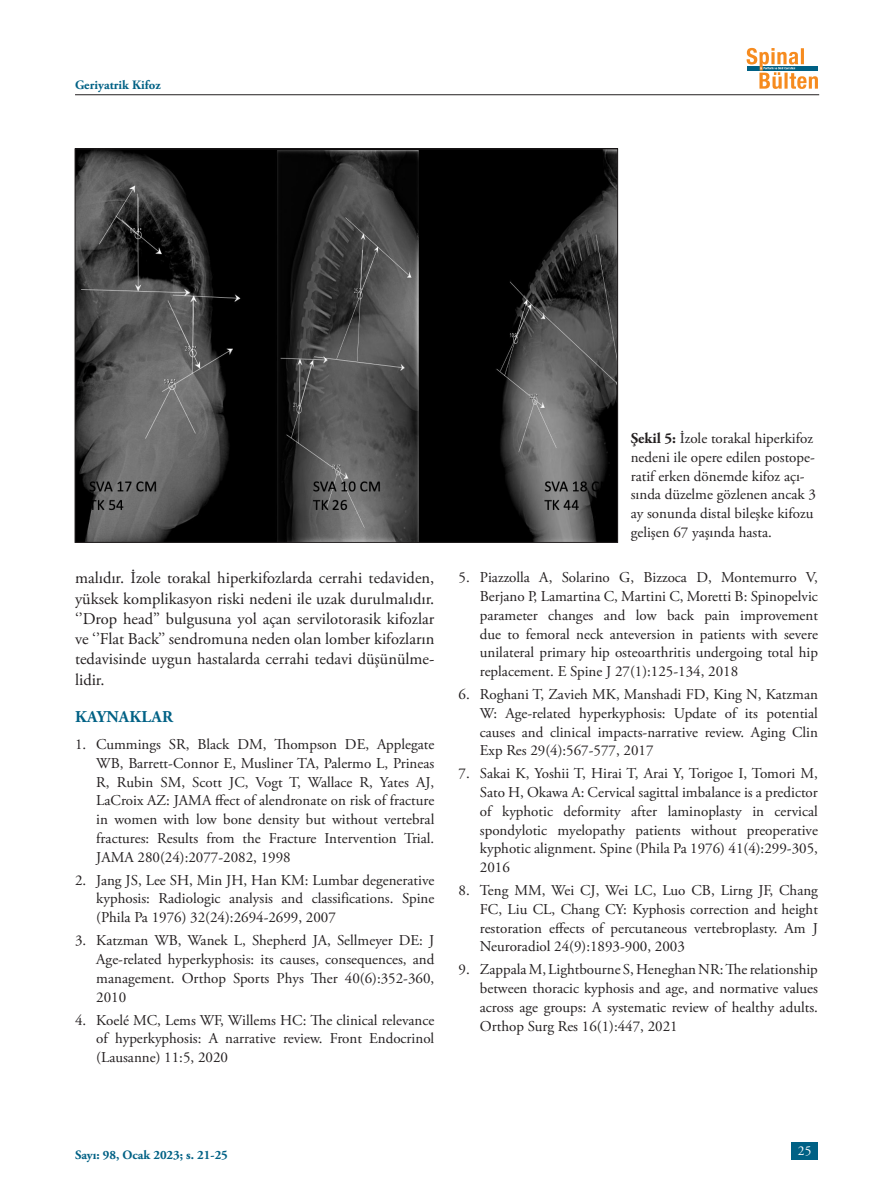
<style>
.page{position:relative;width:893px;height:1191px;background:#fff}
.page>*{position:absolute;margin:0;border:0;box-sizing:border-box;transform-origin:0 0}
.t1{font:16.5px/20.2px "Adobe Garamond Pro";color:#231f20;text-align:justify}
.t2{font:700 16.5px "Adobe Garamond Pro";letter-spacing:.015em;color:#006185}
.Liste_Paragraf{font:15px/18.8px "Adobe Garamond Pro";color:#231f20;text-align:justify}
.t3{font:13.5px "Adobe Garamond Pro";color:#fff}
.t4{font:700 12.75px "Adobe Garamond Pro";color:#006185}
.s1{font-weight:700}
</style>
<div class="page">
<div style="left:791px;top:1141px;width:27px;height:18px;background:#006185"></div>
<hr style="left:75px;top:94px;width:744px;height:1px;background:#231f20">
<svg style="left:747px;top:48px;width:71px;height:41px"></svg>
<img style="left:77px;top:150px;width:539px;height:391px">
<p class="t4" style="left:75px;top:77px;width:87px">Geriyatrik Kifoz</p>
<p class="t1" style="left:75px;top:568px;width:361px">malıdır. İzole torakal hiperkifozlarda cerrahi tedaviden, yüksek komplikasyon riski nedeni ile uzak durulmalıdır. ‘’Drop head’’ bulgusuna yol açan servilotorasik kifozlar ve ‘’Flat Back’’ sendromuna neden olan lomber kifozların tedavisinde uygun hastalarda cerrahi tedavi düşünülme&shy;lidir.</p>
<p class="t2" style="left:75px;top:707px;width:99px">KAYNAKLAR</p>
<p class="Liste_Paragraf" style="left:96px;top:735px;width:340px;text-indent:-21px">1. Cummings SR, Black DM, Thompson DE, Applegate WB, Barrett-Connor E, Musliner TA, Palermo L, Prineas R, Rubin SM, Scott JC, Vogt T, Wallace R, Yates AJ, LaCroix AZ: JAMA ffect of alendronate on risk of fracture in women with low bone density but without vertebral fractures: Results from the Fracture Intervention Trial.<br>JAMA 280(24):2077-2082, 1998</p>
<p class="Liste_Paragraf" style="left:96px;top:871px;width:340px;text-indent:-21px">2. Jang JS, Lee SH, Min JH, Han KM: Lumbar degenerative kyphosis: Radiologic analysis and classifications. Spine (Phila Pa 1976) 32(24):2694-2699, 2007</p>
<p class="Liste_Paragraf" style="left:96px;top:931px;width:340px;text-indent:-21px">3. Katzman WB, Wanek L, Shepherd JA, Sellmeyer DE: J Age-related hyperkyphosis: its causes, consequences, and management. Orthop Sports Phys Ther 40(6):352-360, 2010</p>
<p class="Liste_Paragraf" style="left:96px;top:1011px;width:340px;text-indent:-21px">4. Koelé MC, Lems WF, Willems HC: The clinical relevance of hyperkyphosis: A narrative review. Front Endocrinol (Lausanne) 11:5, 2020</p>
<p class="Liste_Paragraf" style="left:631px;top:429px;width:187px;text-align:left"><span class="s1">Şekil 5:</span> İzole torakal hiperkifoz nedeni ile opere edilen postope&shy;ratif erken dönemde kifoz açı&shy;sında düzelme gözlenen ancak 3 ay sonunda distal bileşke kifozu gelişen 67 yaşında hasta.</p>
<p class="Liste_Paragraf" style="left:480px;top:568px;width:340px;text-indent:-21px">5. Piazzolla A, Solarino G, Bizzoca D, Montemurro V, Berjano P, Lamartina C, Martini C, Moretti B: Spinopelvic parameter changes and low back pain improvement due to femoral neck anteversion in patients with severe unilateral primary hip osteoarthritis undergoing total hip replacement. E Spine J 27(1):125-134, 2018</p>
<p class="Liste_Paragraf" style="left:480px;top:685px;width:340px;text-indent:-21px">6. Roghani T, Zavieh MK, Manshadi FD, King N, Katzman W: Age-related hyperkyphosis: Update of its potential causes and clinical impacts-narrative review. Aging Clin Exp Res 29(4):567-577, 2017</p>
<p class="Liste_Paragraf" style="left:480px;top:764px;width:340px;text-indent:-21px">7. Sakai K, Yoshii T, Hirai T, Arai Y, Torigoe I, Tomori M, Sato H, Okawa A: Cervical sagittal imbalance is a predictor of kyphotic deformity after laminoplasty in cervical spondylotic myelopathy patients without preoperative kyphotic alignment. Spine (Phila Pa 1976) 41(4):299-305, 2016</p>
<p class="Liste_Paragraf" style="left:480px;top:881px;width:340px;text-indent:-21px">8. Teng MM, Wei CJ, Wei LC, Luo CB, Lirng JF, Chang FC, Liu CL, Chang CY: Kyphosis correction and height restoration effects of percutaneous vertebroplasty. Am J Neuroradiol 24(9):1893-900, 2003</p>
<p class="Liste_Paragraf" style="left:480px;top:960px;width:340px;text-indent:-21px">9. Zappala M, Lightbourne S, Heneghan NR: The relationship between thoracic kyphosis and age, and normative values across age groups: A systematic review of healthy adults.<br>Orthop Surg Res 16(1):447, 2021</p>
<p class="t4" style="left:75px;top:1147px;width:154px">Sayı: 98, Ocak 2023; s. 21-25</p>
<p class="t3" style="left:798px;top:1143px;width:15px">25</p>
</div>
